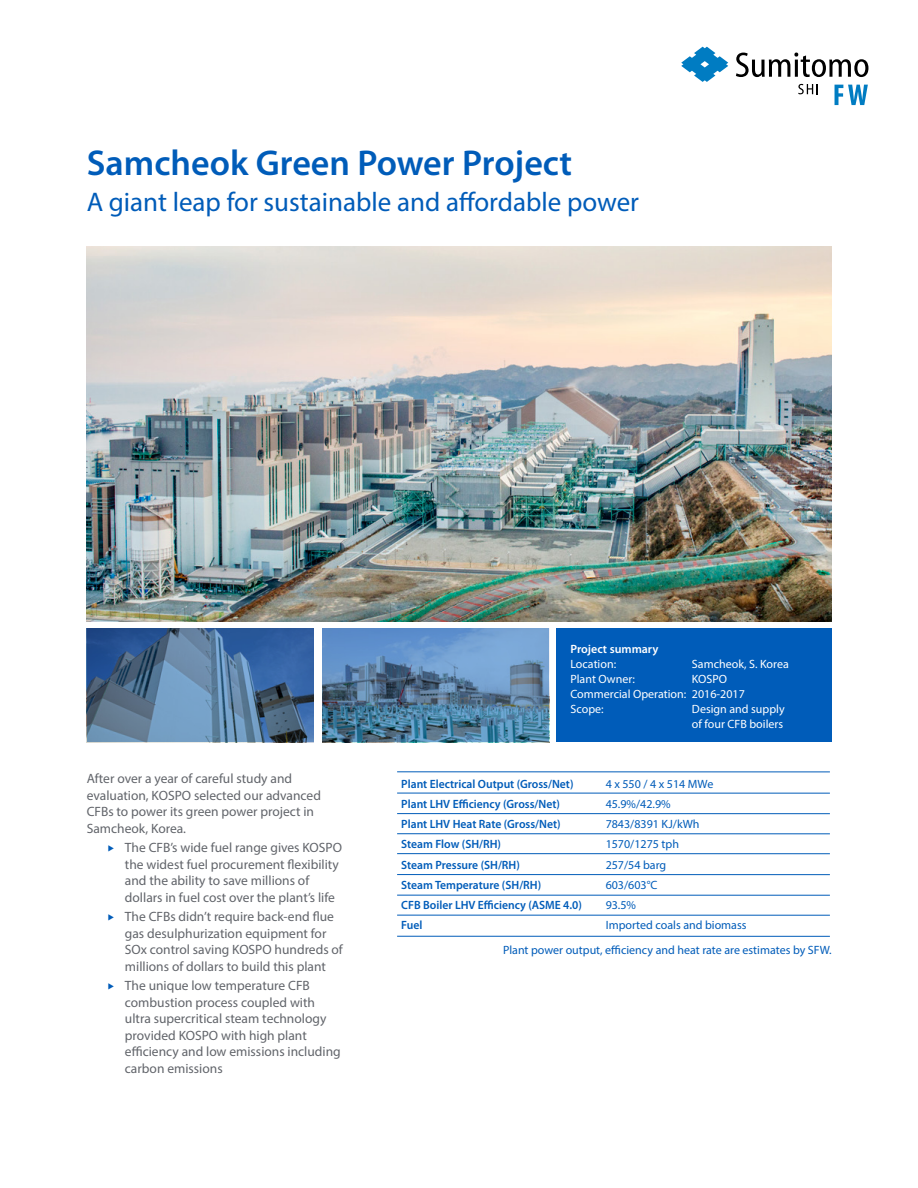
<style>
.page{position:relative;width:918px;height:1188px;background:#fff}
.page>*{position:absolute;margin:0;border:0;box-sizing:border-box;transform-origin:0 0}
.t1{font:600 36px "Myriad Pro";color:#005cb9}
.t2{font:27px "Myriad Pro";color:#005cb9}
.t3{font:13.5px/16.5px "Myriad Pro";color:#61646a}
.t4{font:600 12px/20.2px "Myriad Pro";color:#005cb9}
.t5{font:12px/20.2px "Myriad Pro";color:#005cb9}
.t6{font:12px/15px "Myriad Pro";color:#fff}
.t7{font:600 12px "Myriad Pro";color:#fff}
.s1{color:#005cb9}
</style>
<div class="page">
<hr style="left:397px;top:793px;width:433px;height:1px;background:#005cb9">
<hr style="left:397px;top:833px;width:433px;height:1px;background:#005cb9">
<hr style="left:397px;top:813px;width:433px;height:1px;background:#005cb9">
<hr style="left:397px;top:853px;width:433px;height:1px;background:#005cb9">
<hr style="left:397px;top:895px;width:433px;height:1px;background:#005cb9">
<hr style="left:397px;top:874px;width:433px;height:1px;background:#005cb9">
<hr style="left:397px;top:915px;width:433px;height:1px;background:#005cb9">
<hr style="left:397px;top:772px;width:433px;height:1px;background:#005cb9">
<hr style="left:397px;top:936px;width:433px;height:1px;background:#005cb9">
<svg style="left:322px;top:629px;width:227px;height:113px;background:#5a84aa"></svg>
<svg style="left:87px;top:629px;width:227px;height:113px;background:#4f739b"></svg>
<svg style="left:736px;top:53px;width:132px;height:24px"></svg>
<svg style="left:681px;top:47px;width:47px;height:35px"></svg>
<svg style="left:835px;top:85px;width:33px;height:20px"></svg>
<svg style="left:798px;top:84px;width:20px;height:10px"></svg>
<img style="left:87px;top:246px;width:745px;height:375px">
<div style="left:556px;top:629px;width:276px;height:113px;background:#005cb9"></div>
<h1 class="t1" style="left:87px;top:140px;width:487px">Samcheok Green Power Project</h1>
<h2 class="t2" style="left:87px;top:185px;width:554px">A giant leap for sustainable and affordable power</h2>
<p class="t3" style="left:87px;top:770px;width:236px">After over a year of careful study and evaluation, KOSPO selected our advanced CFBs to power its green power project in Samcheok, Korea.</p>
<p class="t3" style="left:125px;top:839px;width:219px;text-indent:-17px"><span class="s1">◆</span> The CFB’s wide fuel range gives KOSPO the widest fuel procurement flexibility and the ability to save millions of dollars in fuel cost over the plant’s life</p>
<p class="t3" style="left:125px;top:908px;width:219px;text-indent:-17px"><span class="s1">◆</span> The CFBs didn’t require back-end flue gas desulphurization equipment for SOx control saving KOSPO hundreds of millions of dollars to build this plant</p>
<p class="t3" style="left:125px;top:977px;width:217px;text-indent:-17px"><span class="s1">◆</span> The unique low temperature CFB combustion process coupled with ultra supercritical steam technology provided KOSPO with high plant efficiency and low emissions including carbon emissions</p>
<p class="t7" style="left:570px;top:641px;width:90px">Project summary</p>
<p class="t6" style="left:570px;top:656px;width:47px">Location:</p>
<p class="t6" style="left:692px;top:656px;width:98px">Samcheok, S. Korea</p>
<p class="t6" style="left:570px;top:671px;width:66px">Plant Owner:</p>
<p class="t6" style="left:570px;top:671px;width:176px;text-indent:122px">KOSPO<br>Commercial Operation: 2016-2017<br>Scope:</p>
<p class="t6" style="left:692px;top:701px;width:94px">Design and supply of four CFB boilers</p>
<p class="t4" style="left:401px;top:773px;width:182px">Plant Electrical Output (Gross/Net)<br>Plant LHV Efficiency (Gross/Net)<br>Plant LHV Heat Rate (Gross/Net)<br>Steam Flow (SH/RH)<br>Steam Pressure (SH/RH)<br>Steam Temperature (SH/RH)<br>CFB Boiler LHV Efficiency (ASME 4.0)<br>Fuel</p>
<p class="t5" style="left:606px;top:773px;width:142px">4 x 550 / 4 x 514 MWe<br>45.9%/42.9%<br>7843/8391 KJ/kWh<br>1570/1275 tph<br>257/54 barg<br>603/603°C<br>93.5%<br>Imported coals and biomass</p>
<p class="t5" style="left:503px;top:940px;width:330px">Plant power output, efficiency and heat rate are estimates by SFW.</p>
</div>
